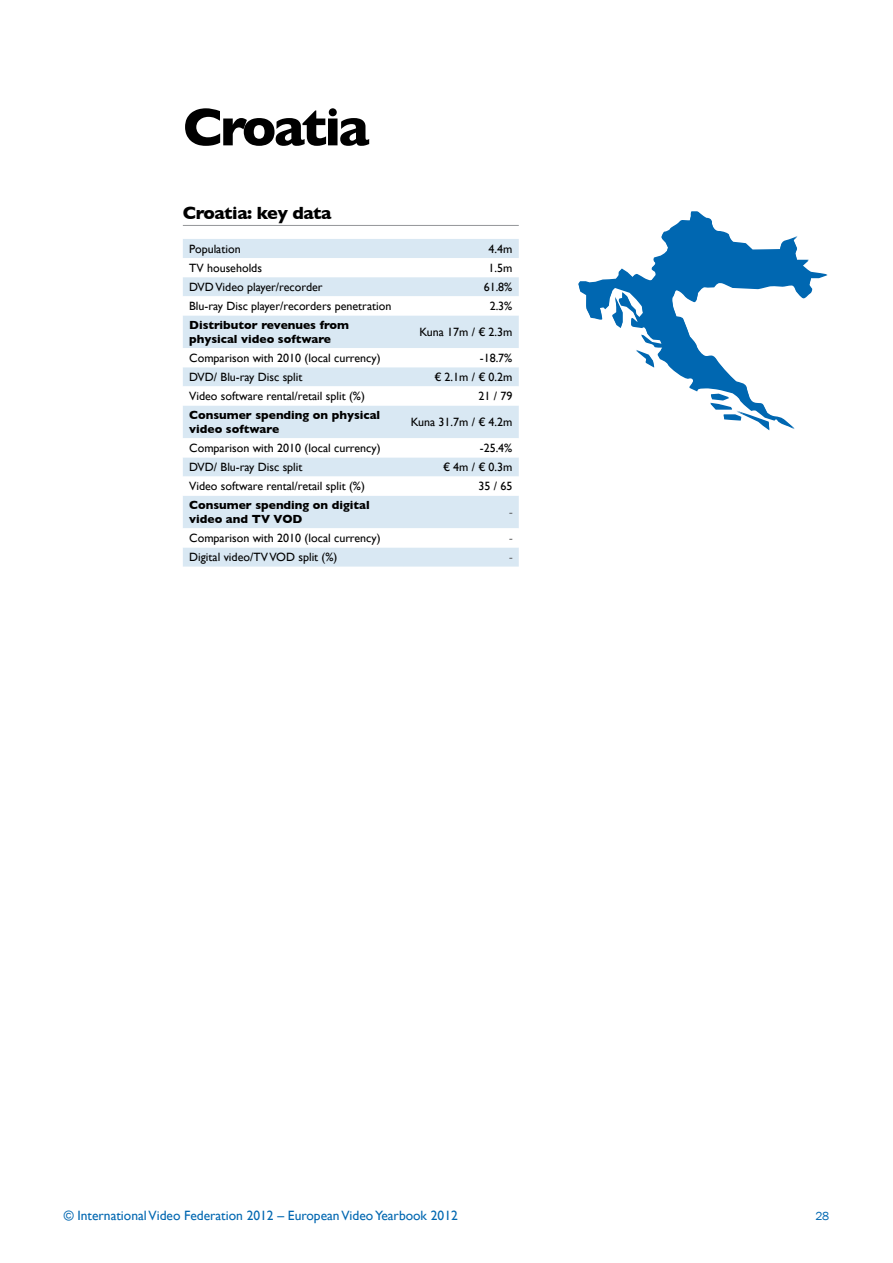
<style>
.page{position:relative;width:893px;height:1263px;background:#fff}
.page>*{position:absolute;margin:0;border:0;box-sizing:border-box;transform-origin:0 0}
.t1{font:700 54px "Gill Sans";letter-spacing:-.05em;color:#000}
.t2{font:700 18px "Gill Sans";letter-spacing:-.025em;color:#000}
.t3{font:13.5px "Gill Sans";color:#0067b1}
.t4{font:12px "Gill Sans";color:#000}
.t5{font:700 12px/14.2px "Gill Sans";color:#000}
.t6{font:italic 12px "Gill Sans";color:#58595b}
.t7{font:12px "Franklin Gothic";color:#0067b1}
.s1{font-family:"Helvetica Neue LT Pro";font-weight:500}
</style>
<div class="page">
<svg style="left:578px;top:212px;width:249px;height:217px"></svg>
<hr style="left:183px;top:225px;width:336px;height:1px;background:#939598">
<div style="left:183px;top:239px;width:336px;height:328px;background:#d9e8f3"></div>
<svg style="left:183px;top:258px;width:336px;height:289px;fill:#d9e8f3"></svg>
<h1 class="t1" style="left:183px;top:96px;width:188px">Croatia</h1>
<h2 class="t2" style="left:183px;top:202px;width:150px">Croatia: key data</h2>
<p class="t4" style="left:189px;top:242px;width:53px">Population</p>
<p class="t4" style="left:488px;top:242px;width:25px">4.4m</p>
<p class="t4" style="left:189px;top:261px;width:74px">TV households</p>
<p class="t4" style="left:488px;top:261px;width:25px">1.5m</p>
<p class="t4" style="left:189px;top:280px;width:135px">DVD Video player/recorder</p>
<p class="t4" style="left:484px;top:280px;width:30px">61.8%</p>
<p class="t4" style="left:189px;top:299px;width:204px">Blu-ray Disc player/recorders penetration</p>
<p class="t4" style="left:490px;top:299px;width:24px">2.3%</p>
<p class="t5" style="left:189px;top:318px;width:161px">Distributor revenues from physical video software</p>
<p class="t4" style="left:419px;top:325px;width:94px">Kuna 17m / <span class="s1">€</span> 2.3m</p>
<p class="t4" style="left:189px;top:351px;width:193px">Comparison with 2010 (local currency)</p>
<p class="t4" style="left:480px;top:351px;width:34px">-18.7%</p>
<p class="t4" style="left:189px;top:370px;width:115px">DVD/ Blu-ray Disc split</p>
<p class="t4" style="left:435px;top:370px;width:79px"><span class="s1">€</span> 2.1m / <span class="s1">€</span> 0.2m</p>
<p class="t4" style="left:189px;top:389px;width:177px">Video software rental/retail split (%)</p>
<p class="t4" style="left:478px;top:389px;width:36px">21 / 79</p>
<p class="t5" style="left:189px;top:408px;width:192px">Consumer spending on physical video software</p>
<p class="t4" style="left:411px;top:415px;width:103px">Kuna 31.7m / <span class="s1">€</span> 4.2m</p>
<p class="t4" style="left:189px;top:441px;width:193px">Comparison with 2010 (local currency)</p>
<p class="t4" style="left:480px;top:441px;width:34px">-25.4%</p>
<p class="t4" style="left:189px;top:460px;width:115px">DVD/ Blu-ray Disc split</p>
<p class="t4" style="left:443px;top:460px;width:71px"><span class="s1">€</span> 4m / <span class="s1">€</span> 0.3m</p>
<p class="t4" style="left:189px;top:479px;width:177px">Video software rental/retail split (%)</p>
<p class="t4" style="left:478px;top:479px;width:36px">35 / 65</p>
<p class="t5" style="left:189px;top:498px;width:182px">Consumer spending on digital video and TV VOD</p>
<p class="t6" style="left:509px;top:505px;width:4px">-</p>
<p class="t4" style="left:189px;top:531px;width:193px">Comparison with 2010 (local currency)</p>
<p class="t6" style="left:509px;top:531px;width:4px">-</p>
<p class="t4" style="left:189px;top:550px;width:150px">Digital video/TV VOD split (%)</p>
<p class="t6" style="left:509px;top:550px;width:4px">-</p>
<p class="t3" style="left:64px;top:1207px;width:396px">© International Video Federation 2012 – European Video Yearbook 2012</p>
<p class="t7" style="left:815px;top:1209px;width:15px">28</p>
</div>
